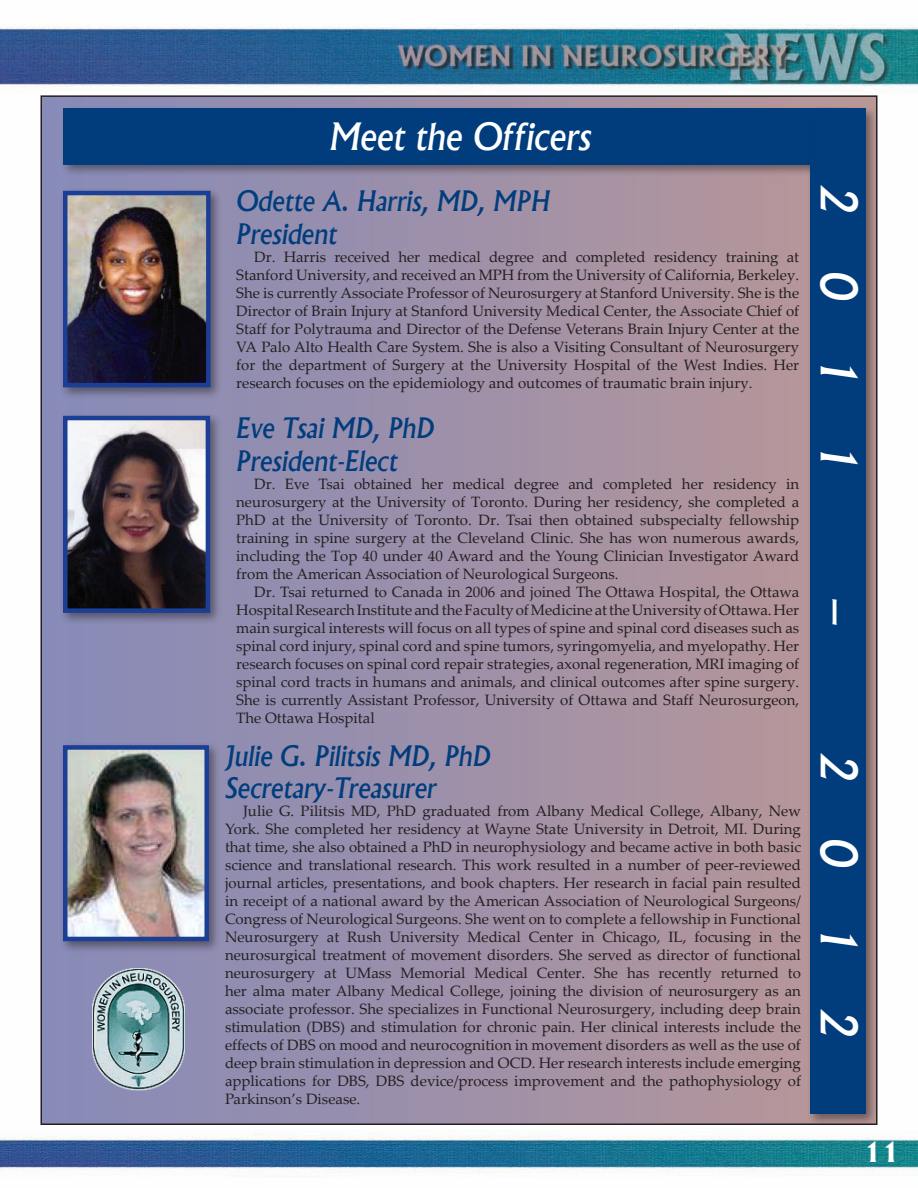
<style>
.page{position:relative;width:918px;height:1188px;background:#fff}
.page>*{position:absolute;margin:0;border:0;box-sizing:border-box;transform-origin:0 0}
.Headline{font:italic 500 48px "Albertus";letter-spacing:1.175em;color:#fff}
.Headline-2{font:italic 500 36px "Albertus";color:#fff}
.Headline-3{font:italic 500 27px "Albertus";color:#013d7d}
.t1{font:800 27px "Albertus";color:#fff}
.Body_-_10pt{font:15px/18px "Palatino Linotype";color:#231f20;text-align:justify}
</style>
<div class="page">
<img style="left:0;top:24px;width:918px;height:1153px">
<div style="left:41px;top:96px;width:836px;height:1028px;background:linear-gradient(to right,#858aba,#b99797)"></div>
<div style="left:59px;top:187px;width:164px;height:213px;background:#231f20;opacity:.5"></div>
<img style="left:68px;top:196px;width:138px;height:186px">
<div style="left:63px;top:191px;width:148px;height:196px;border:4px solid #1b3f94"></div>
<div style="left:59px;top:412px;width:164px;height:213px;background:#231f20;opacity:.5"></div>
<img style="left:68px;top:421px;width:137px;height:187px">
<div style="left:63px;top:416px;width:147px;height:197px;border:4px solid #1b3f94"></div>
<div style="left:59px;top:741px;width:163px;height:212px;background:#231f20;opacity:.5"></div>
<img style="left:68px;top:750px;width:136px;height:186px">
<div style="left:63px;top:745px;width:146px;height:196px;border:4px solid #1b3f94"></div>
<div style="left:60px;top:105px;width:801px;height:72px;background:#231f20;opacity:.5"></div>
<div style="left:64px;top:109px;width:785px;height:56px;background:#013d7d"></div>
<div style="left:806px;top:105px;width:72px;height:1021px;background:#231f20;opacity:.5"></div>
<div style="left:810px;top:109px;width:56px;height:1005px;background:#013d7d"></div>
<img style="left:93px;top:968px;width:91px;height:123px">
<p class="Headline-2" style="left:329px;top:114px;width:264px">Meet the Officers</p>
<p class="Headline-3" style="left:236px;top:184px;width:316px">Odette A. Harris, MD, MPH</p>
<p class="Headline-3" style="left:236px;top:217px;width:103px">President</p>
<p class="Body_-_10pt" style="left:236px;top:247px;width:564px;text-indent:18px">Dr. Harris received her medical degree and completed residency training at Stanford University, and received an MPH from the University of California, Berkeley.<br>She is currently Associate Professor of Neurosurgery at Stanford University. She is the Director of Brain Injury at Stanford University Medical Center, the Associate Chief of Staff for Polytrauma and Director of the Defense Veterans Brain Injury Center at the VA Palo Alto Health Care System. She is also a Visiting Consultant of Neurosurgery for the department of Surgery at the University Hospital of the West Indies. Her research focuses on the epidemiology and outcomes of traumatic brain injury.</p>
<p class="Headline-3" style="left:236px;top:411px;width:200px">Eve Tsai MD, PhD</p>
<p class="Headline-3" style="left:236px;top:444px;width:163px">President-Elect</p>
<p class="Body_-_10pt" style="left:236px;top:474px;width:564px;text-indent:18px">Dr. Eve Tsai obtained her medical degree and completed her residency in neurosurgery at the University of Toronto. During her residency, she completed a PhD at the University of Toronto. Dr. Tsai then obtained subspecialty fellowship training in spine surgery at the Cleveland Clinic. She has won numerous awards, including the Top 40 under 40 Award and the Young Clinician Investigator Award from the American Association of Neurological Surgeons.</p>
<p class="Body_-_10pt" style="left:236px;top:582px;width:564px;text-indent:18px">Dr. Tsai returned to Canada in 2006 and joined The Ottawa Hospital, the Ottawa Hospital Research Institute and the Faculty of Medicine at the University of Ottawa. Her main surgical interests will focus on all types of spine and spinal cord diseases such as spinal cord injury, spinal cord and spine tumors, syringomyelia, and myelopathy. Her research focuses on spinal cord repair strategies, axonal regeneration, MRI imaging of spinal cord tracts in humans and animals, and clinical outcomes after spine surgery.<br>She is currently Assistant Professor, University of Ottawa and Staff Neurosurgeon, The Ottawa Hospital</p>
<p class="Headline-3" style="left:225px;top:739px;width:267px">Julie G. Pilitsis MD, PhD</p>
<p class="Headline-3" style="left:225px;top:771px;width:213px">Secretary-Treasurer</p>
<p class="Body_-_10pt" style="left:225px;top:801px;width:578px;text-indent:18px">Julie G. Pilitsis MD, PhD graduated from Albany Medical College, Albany, New York. She completed her residency at Wayne State University in Detroit, MI. During that time, she also obtained a PhD in neurophysiology and became active in both basic science and translational research. This work resulted in a number of peer-reviewed journal articles, presentations, and book chapters. Her research in facial pain resulted in receipt of a national award by the American Association of Neurological Surgeons/ Congress of Neurological Surgeons. She went on to complete a fellowship in Functional Neurosurgery at Rush University Medical Center in Chicago, IL, focusing in the neurosurgical treatment of movement disorders. She served as director of functional neurosurgery at UMass Memorial Medical Center. She has recently returned to her alma mater Albany Medical College, joining the division of neurosurgery as an associate professor. She specializes in Functional Neurosurgery, including deep brain stimulation (DBS) and stimulation for chronic pain. Her clinical interests include the effects of DBS on mood and neurocognition in movement disorders as well as the use of deep brain stimulation in depression and OCD. Her research interests include emerging applications for DBS, DBS device/process improvement and the pathophysiology of Parkinson’s Disease.</p>
<p class="Headline" style="left:869px;top:185px;width:287px;rotate:90deg">2011</p>
<p class="Headline" style="left:869px;top:597px;width:31px;rotate:90deg">–</p>
<p class="Headline" style="left:869px;top:753px;width:287px;rotate:90deg">2012</p>
<h3 class="t1" style="left:864px;top:1135px;width:37px">11</h3>
</div>
